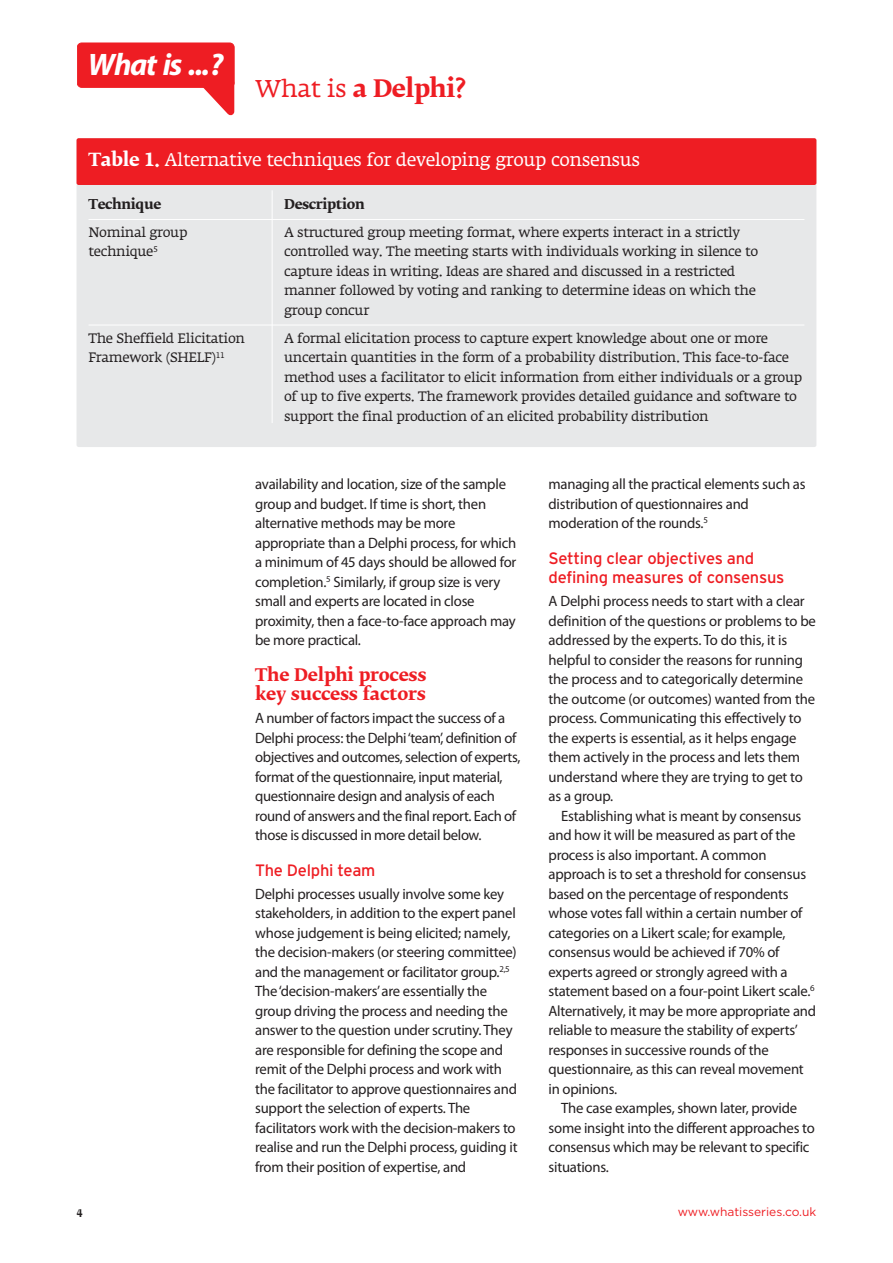
<style>
.page{position:relative;width:893px;height:1263px;background:#fff}
.page>*{position:absolute;margin:0;border:0;box-sizing:border-box;transform-origin:0 0}
.t1{font:italic 700 31.2px "Myriad Pro";letter-spacing:-.04em;color:#fff}
.t2{font:24px "Fedra Serif B Bold TF";letter-spacing:-.025em;color:#ee1d23}
.t3{font:18px "Fedra Serif A Book TF";letter-spacing:-.025em;color:#fff}
.t4{font:17.25px/19.5px "Fedra Serif B Bold TF";letter-spacing:-.015em;color:#ee1d23}
.t5{font:16.5px/19.5px "Interstate";letter-spacing:-.015em;color:#ee1d23}
.t6{font:15px/19.5px "Myriad Pro";letter-spacing:-.015em;color:#231f20}
.t7{font:13.5px/19.5px "Fedra Serif A Book TF";letter-spacing:-.03em;color:#231f20}
.t8{font:13.5px "Fedra Serif B Bold TF";letter-spacing:-.03em;color:#231f20}
.t9{font:12px "Gotham";color:#ee1d23}
.t10{font:10.5px "Fedra Serif B Bold TF";color:#231f20}
.s1{font-family:"Fedra Serif A Book TF"}
.s2{font-family:"Fedra Serif B Bold TF"}
</style>
<div class="page">
<div style="left:77px;top:43px;width:157px;height:44px;background:#ee1d23;border-radius:4px"></div>
<div style="left:77px;top:43px;width:157px;height:45px;border:1px solid #ee1d23;border-radius:4px"></div>
<svg style="left:187px;top:75px;width:47px;height:40px"></svg>
<div style="left:77px;top:138px;width:739px;height:309px;background:#e7e8e9;border-radius:2px"></div>
<hr style="left:89px;top:219px;width:715px;height:1px;background:#fff">
<hr style="left:89px;top:325px;width:715px;height:1px;background:#fff">
<div style="left:77px;top:138px;width:739px;height:47px;background:#ee1d23;border-radius:2px"></div>
<hr style="left:272px;top:190px;width:1px;height:233px;background:#fff">
<h1 class="t1" style="left:88px;top:52px;width:137px">What is ...?</h1>
<h2 class="t2" style="left:255px;top:74px;width:212px"><span class="s1">What is</span> a Delphi?</h2>
<p class="t3" style="left:89px;top:149px;width:553px"><span class="s2">Table 1.</span> Alternative techniques for developing group consensus</p>
<p class="t8" style="left:89px;top:196px;width:74px">Technique</p>
<p class="t8" style="left:284px;top:196px;width:82px">Description</p>
<p class="t7" style="left:89px;top:222px;width:100px">Nominal group</p>
<p class="t7" style="left:284px;top:222px;width:458px">A structured group meeting format, where experts interact in a strictly</p>
<p class="t7" style="left:89px;top:242px;width:71px">technique<sup>5</sup></p>
<p class="t7" style="left:284px;top:242px;width:476px">controlled way. The meeting starts with individuals working in silence to capture ideas in writing. Ideas are shared and discussed in a restricted manner followed by voting and ranking to determine ideas on which the group concur</p>
<p class="t7" style="left:89px;top:328px;width:158px">The Sheffield Elicitation</p>
<p class="t7" style="left:284px;top:328px;width:486px">A formal elicitation process to capture expert knowledge about one or more</p>
<p class="t7" style="left:89px;top:348px;width:138px">Framework (SHELF)<sup>11</sup></p>
<p class="t7" style="left:284px;top:348px;width:520px">uncertain quantities in the form of a probability distribution. This face-to-face method uses a facilitator to elicit information from either individuals or a group of up to five experts. The framework provides detailed guidance and software to support the final production of an elicited probability distribution</p>
<p class="t6" style="left:255px;top:476px;width:263px">availability and location, size of the sample group and budget. If time is short, then alternative methods may be more appropriate than a Delphi process, for which a minimum of 45 days should be allowed for completion.<sup>5</sup> Similarly, if group size is very small and experts are located in close proximity, then a face-to-face approach may be more practical.</p>
<p class="t4" style="left:255px;top:665px;width:173px">The Delphi process key success factors</p>
<p class="t6" style="left:255px;top:710px;width:267px">A number of factors impact the success of a Delphi process: the Delphi‘team’, definition of objectives and outcomes, selection of experts, format of the questionnaire, input material, questionnaire design and analysis of each round of answers and the final report. Each of those is discussed in more detail below.</p>
<p class="t5" style="left:255px;top:860px;width:122px">The Delphi team</p>
<p class="t6" style="left:255px;top:885px;width:264px">Delphi processes usually involve some key stakeholders, in addition to the expert panel whose judgement is being elicited; namely, the decision-makers (or steering committee) and the management or facilitator group.<sup>2,5<br></sup>The‘decision-makers’are essentially the group driving the process and needing the answer to the question under scrutiny. They are responsible for defining the scope and remit of the Delphi process and work with the facilitator to approve questionnaires and support the selection of experts. The facilitators work with the decision-makers to realise and run the Delphi process, guiding it from their position of expertise, and</p>
<p class="t6" style="left:549px;top:476px;width:258px">managing all the practical elements such as distribution of questionnaires and moderation of the rounds.<sup>5</sup></p>
<p class="t5" style="left:549px;top:548px;width:237px">Setting clear objectives and defining measures of consensus</p>
<p class="t6" style="left:549px;top:593px;width:269px">A Delphi process needs to start with a clear definition of the questions or problems to be addressed by the experts. To do this, it is helpful to consider the reasons for running the process and to categorically determine the outcome (or outcomes) wanted from the process. Communicating this effectively to the experts is essential, as it helps engage them actively in the process and lets them understand where they are trying to get to as a group.</p>
<p class="t6" style="left:549px;top:807px;width:269px;text-indent:13px">Establishing what is meant by consensus and how it will be measured as part of the process is also important. A common approach is to set a threshold for consensus based on the percentage of respondents whose votes fall within a certain number of categories on a Likert scale; for example, consensus would be achieved if 70% of experts agreed or strongly agreed with a statement based on a four-point Likert scale.<sup>6<br></sup>Alternatively, it may be more appropriate and reliable to measure the stability of experts’ responses in successive rounds of the questionnaire, as this can reveal movement in opinions.</p>
<p class="t6" style="left:549px;top:1100px;width:268px;text-indent:13px">The case examples, shown later, provide some insight into the different approaches to consensus which may be relevant to specific situations.</p>
<p class="t10" style="left:77px;top:1207px;width:8px">4</p>
<p class="t9" style="left:678px;top:1205px;width:140px">www.whatisseries.co.uk</p>
</div>
